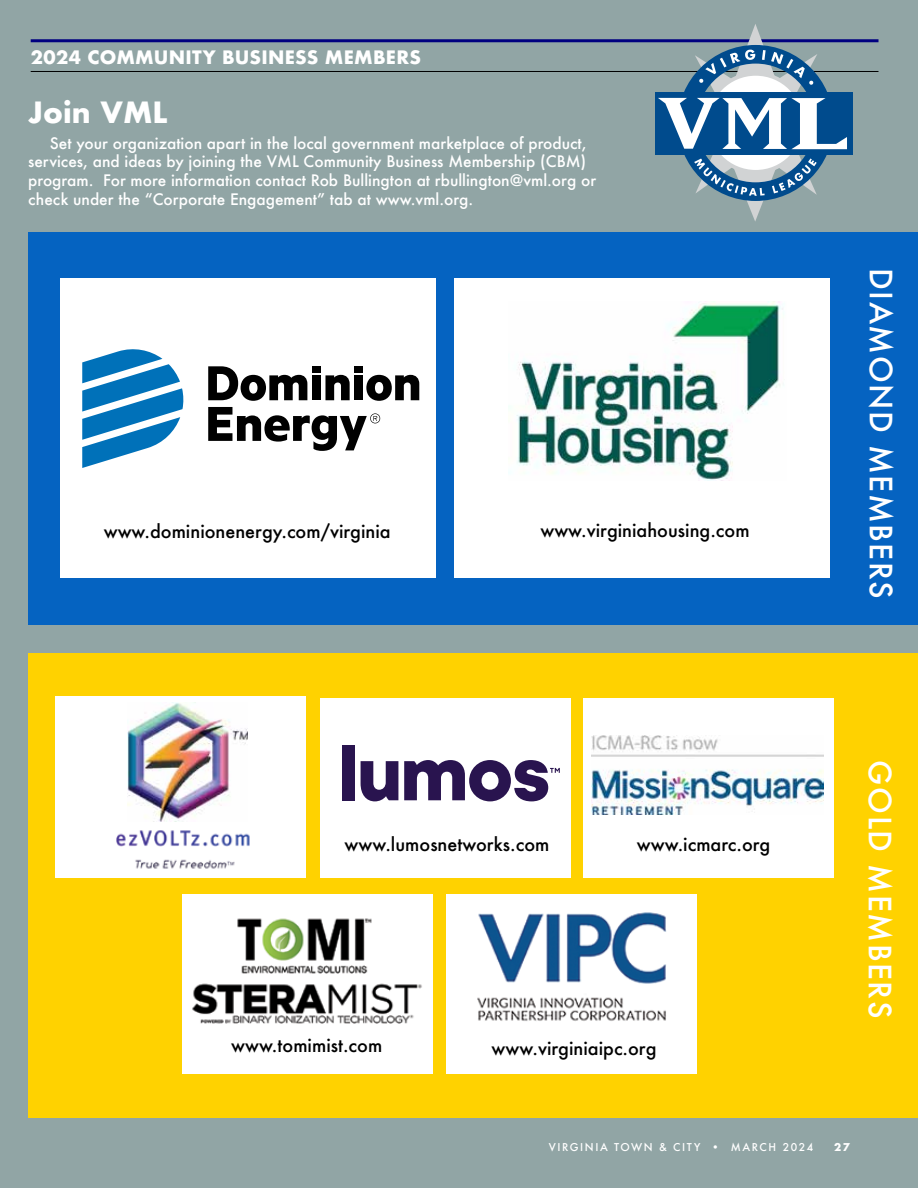
<style>
.page{position:relative;width:918px;height:1188px;background:#91a5a5}
.page>*{position:absolute;margin:0;border:0;box-sizing:border-box;transform-origin:0 0}
.t1{font:500 30px "Futura";letter-spacing:.05em;color:#fff}
.t2{font:700 28.5px "Futura";color:#fff}
.t3{font:500 18px "Futura";color:#000}
.t4{font:700 18px "Futura";letter-spacing:.015em;color:#fff}
.t5{font:500 15.45px/18.8px "Futura";color:#fff}
.t6{font:500 10.5px "Futura";letter-spacing:.15em;color:#fff}
.t7{font:700 10.5px "Futura";color:#fff}
</style>
<div class="page">
<hr style="left:31px;top:71px;width:848px;height:1px;background:#000">
<hr style="left:31px;top:39px;width:848px;height:3px;background:#000080">
<div style="left:655px;top:92px;width:198px;height:63px;background:#004b8d"></div>
<svg style="left:658px;top:24px;width:189px;height:197px"></svg>
<div style="left:28px;top:232px;width:890px;height:393px;background:#0563c1"></div>
<div style="left:28px;top:653px;width:890px;height:465px;background:#ffd200"></div>
<div style="left:60px;top:278px;width:376px;height:300px;background:#fff"></div>
<div style="left:454px;top:278px;width:376px;height:300px;background:#fff"></div>
<svg style="left:82px;top:349px;width:102px;height:119px"></svg>
<svg style="left:208px;top:366px;width:99px;height:35px"></svg>
<div style="left:312px;top:375px;width:9px;height:25px;background:#000"></div>
<svg style="left:325px;top:375px;width:25px;height:25px"></svg>
<div style="left:354px;top:375px;width:9px;height:25px;background:#000"></div>
<svg style="left:366px;top:375px;width:53px;height:26px"></svg>
<div style="left:354px;top:366px;width:9px;height:7px;background:#000"></div>
<div style="left:312px;top:366px;width:9px;height:7px;background:#000"></div>
<svg style="left:208px;top:407px;width:172px;height:44px"></svg>
<img style="left:508px;top:301px;width:275px;height:179px">
<div style="left:55px;top:696px;width:251px;height:182px;background:#fff"></div>
<div style="left:320px;top:698px;width:250px;height:180px;background:#fff"></div>
<div style="left:447px;top:894px;width:250px;height:180px;background:#fff"></div>
<div style="left:182px;top:894px;width:251px;height:180px;background:#fff"></div>
<div style="left:342px;top:745px;width:13px;height:55px;background:#29144f"></div>
<svg style="left:361px;top:761px;width:37px;height:40px"></svg>
<svg style="left:404px;top:760px;width:156px;height:41px"></svg>
<img style="left:477px;top:912px;width:189px;height:109px">
<img style="left:237px;top:918px;width:135px;height:56px">
<img style="left:192px;top:983px;width:230px;height:41px">
<img style="left:116px;top:830px;width:134px;height:39px">
<img style="left:127px;top:702px;width:121px;height:120px">
<div style="left:583px;top:698px;width:251px;height:180px;background:#fff"></div>
<img style="left:592px;top:736px;width:232px;height:79px">
<p class="t4" style="left:31px;top:44px;width:392px">2024 COMMUNITY BUSINESS MEMBERS</p>
<h2 class="t2" style="left:28px;top:92px;width:141px">Join VML</h2>
<p class="t5" style="left:28px;top:133px;width:569px;text-indent:22px">Set your organization apart in the local government marketplace of product, services, and ideas by joining the VML Community Business Membership (CBM) program. For more information contact Rob Bullington at rbullington@vml.org or check under the “Corporate Engagement” tab at www.vml.org.</p>
<p class="t3" style="left:104px;top:519px;width:288px">www.dominionenergy.com/virginia</p>
<p class="t3" style="left:540px;top:518px;width:211px">www.virginiahousing.com</p>
<h1 class="t1" style="left:902px;top:268px;width:332px;rotate:90deg">DIAMOND MEMBERS</h1>
<p class="t3" style="left:345px;top:832px;width:206px">www.lumosnetworks.com</p>
<p class="t3" style="left:637px;top:832px;width:135px">www.icmarc.org</p>
<p class="t3" style="left:231px;top:1033px;width:153px">www.tomimist.com</p>
<p class="t3" style="left:492px;top:1036px;width:166px">www.virginiaipc.org</p>
<h1 class="t1" style="left:900px;top:760px;width:259px;rotate:90deg">GOLD MEMBERS</h1>
<p class="t6" style="left:549px;top:1140px;width:266px">VIRGINIA TOWN &amp; CITY • MARCH 2024</p>
<p class="t7" style="left:834px;top:1140px;width:17px">27</p>
</div>
